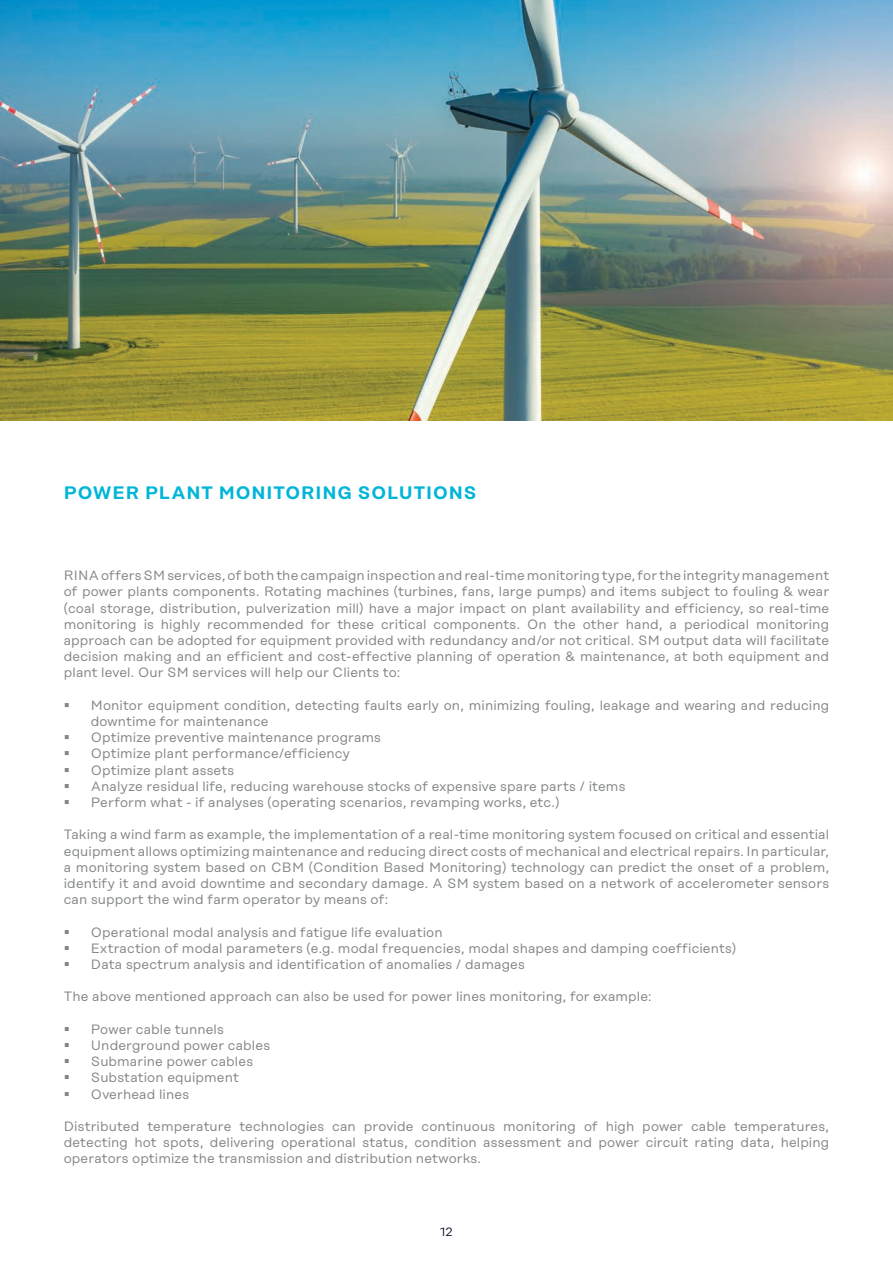
<style>
.page{position:relative;width:893px;height:1263px;background:#fff}
.page>*{position:absolute;margin:0;border:0;box-sizing:border-box;transform-origin:0 0}
.t1{font:600 18px "Rational Display";letter-spacing:.05em;color:#00b5d8}
.t2{font:13.5px/16.2px "Rational Display";letter-spacing:.01em;color:#838688;text-align:justify}
.t3{font:12px "Rational Display";color:#131230}
</style>
<div class="page">
<img style="left:0;top:0;width:893px;height:421px">
<h1 class="t1" style="left:64px;top:482px;width:414px">POWER PLANT MONITORING SOLUTIONS</h1>
<p class="t2" style="left:64px;top:567px;width:767px">RINA offers SM services, of both the campaign inspection and real-time monitoring type, for the integrity management of power plants components. Rotating machines (turbines, fans, large pumps) and items subject to fouling &amp; wear (coal storage, distribution, pulverization mill) have a major impact on plant availability and efficiency, so real-time monitoring is highly recommended for these critical components. On the other hand, a periodical monitoring approach can be adopted for equipment provided with redundancy and/or not critical. SM output data will facilitate decision making and an efficient and cost-effective planning of operation &amp; maintenance, at both equipment and plant level. Our SM services will help our Clients to:</p>
<p class="t2" style="left:91px;top:697px;width:740px;text-align:left">Monitor equipment condition, detecting faults early on, minimizing fouling, leakage and wearing and reducing downtime for maintenance<br>Optimize preventive maintenance programs<br>Optimize plant performance/efficiency<br>Optimize plant assets<br>Analyze residual life, reducing warehouse stocks of expensive spare parts / items<br>Perform what - if analyses (operating scenarios, revamping works, etc.)</p>
<p class="t2" style="left:64px;top:826px;width:767px">Taking a wind farm as example, the implementation of a real-time monitoring system focused on critical and essential equipment allows optimizing maintenance and reducing direct costs of mechanical and electrical repairs. In particular, a monitoring system based on CBM (Condition Based Monitoring) technology can predict the onset of a problem, identify it and avoid downtime and secondary damage. A SM system based on a network of accelerometer sensors can support the wind farm operator by means of:</p>
<p class="t2" style="left:91px;top:924px;width:647px;text-align:left">Operational modal analysis and fatigue life evaluation<br>Extraction of modal parameters (e.g. modal frequencies, modal shapes and damping coefficients)<br>Data spectrum analysis and identification of anomalies / damages</p>
<p class="t2" style="left:64px;top:988px;width:589px">The above mentioned approach can also be used for power lines monitoring, for example:</p>
<p class="t2" style="left:91px;top:1021px;width:181px;text-align:left">Power cable tunnels<br>Underground power cables<br>Submarine power cables<br>Substation equipment<br>Overhead lines</p>
<p class="t2" style="left:64px;top:1118px;width:767px">Distributed temperature technologies can provide continuous monitoring of high power cable temperatures, detecting hot spots, delivering operational status, condition assessment and power circuit rating data, helping operators optimize the transmission and distribution networks.</p>
<p class="t3" style="left:440px;top:1225px;width:14px">12</p>
</div>
